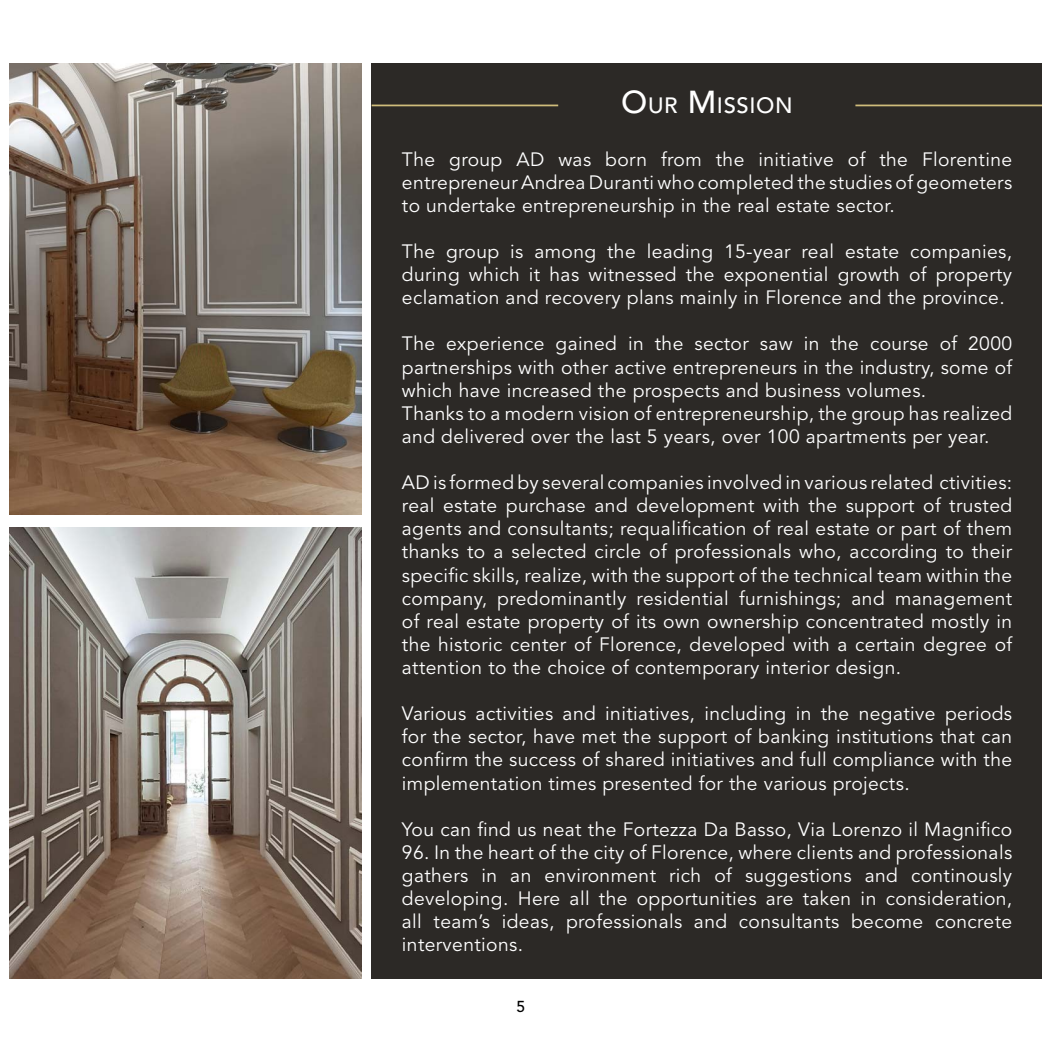
<style>
.page{position:relative;width:1042px;height:1042px;background:#fff}
.page>*{position:absolute;margin:0;border:0;box-sizing:border-box;transform-origin:0 0}
.t1{font:500 22.05px "Avenir LT Std";letter-spacing:.03em;color:#fff}
.t2{font:19.25px/23.1px "Avenir LT Std";letter-spacing:.02em;color:#fff;text-align:justify}
.t3{font:500 15.75px "Avenir LT Std";color:#000}
.s1{font-size:31.5px}
</style>
<div class="page">
<div style="left:372px;top:63px;width:670px;height:916px;background:#2c2926"></div>
<hr style="left:372px;top:105px;width:186px;height:1px;background:#cfbc7b">
<hr style="left:855px;top:105px;width:187px;height:1px;background:#cfbc7b">
<img style="left:10px;top:528px;width:352px;height:451px">
<img style="left:10px;top:64px;width:352px;height:451px">
<p class="t1" style="left:621px;top:93px;width:169px"><span class="s1">O</span>UR <span class="s1">M</span>ISSION</p>
<p class="t2" style="left:402px;top:148px;width:612px">The group AD was born from the initiative of the Florentine entrepreneur Andrea Duranti who completed the studies of geometers to undertake entrepreneurship in the real estate sector.</p>
<p class="t2" style="left:402px;top:240px;width:612px">The group is among the leading 15-year real estate companies, during which it has witnessed the exponential growth of property eclamation and recovery plans mainly in Florence and the province.</p>
<p class="t2" style="left:402px;top:333px;width:612px;text-align:left">The experience gained in the sector saw in the course of 2000 partnerships with other active entrepreneurs in the industry, some of which have increased the prospects and business volumes.<br>Thanks to a modern vision of entrepreneurship, the group has realized and delivered over the last 5 years, over 100 apartments per year.</p>
<p class="t2" style="left:402px;top:471px;width:612px">AD is formed by several companies involved in various related ctivities: real estate purchase and development with the support of trusted agents and consultants; requalification of real estate or part of them thanks to a selected circle of professionals who, according to their specific skills, realize, with the support of the technical team within the company, predominantly residential furnishings; and management of real estate property of its own ownership concentrated mostly in the historic center of Florence, developed with a certain degree of attention to the choice of contemporary interior design.</p>
<p class="t2" style="left:402px;top:702px;width:612px">Various activities and initiatives, including in the negative periods for the sector, have met the support of banking institutions that can confirm the success of shared initiatives and full compliance with the implementation times presented for the various projects.</p>
<p class="t2" style="left:402px;top:818px;width:612px">You can find us neat the Fortezza Da Basso, Via Lorenzo il Magnifico</p>
<p class="t2" style="left:402px;top:841px;width:612px">96. In the heart of the city of Florence, where clients and professionals gathers in an environment rich of suggestions and continously developing. Here all the opportunities are taken in consideration, all team’s ideas, professionals and consultants become concrete interventions.</p>
<p class="t3" style="left:516px;top:997px;width:10px">5</p>
</div>
